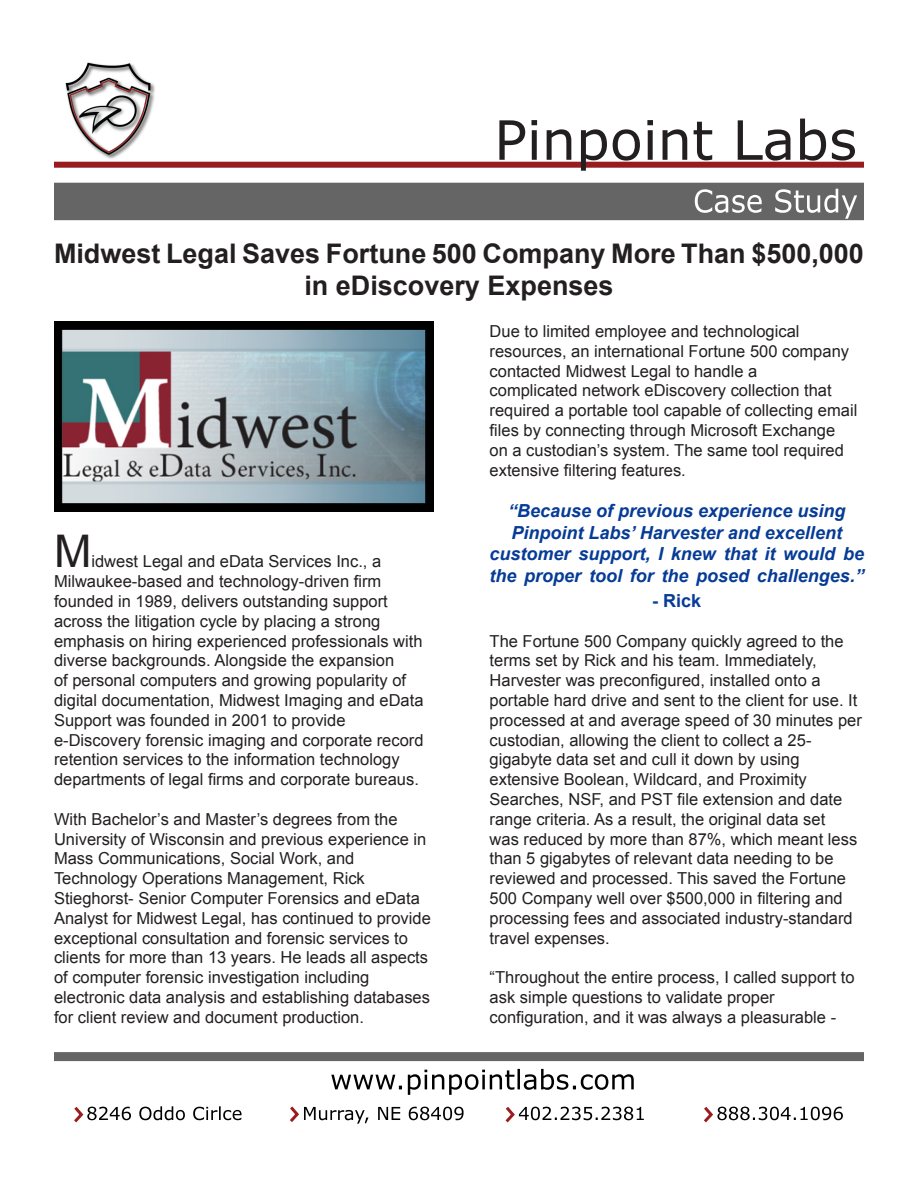
<style>
.page{position:relative;width:918px;height:1188px;background:#fff}
.page>*{position:absolute;margin:0;border:0;box-sizing:border-box;transform-origin:0 0}
.t1{font:45px "Arial";color:#231f20}
.t2{font:700 27px/32.4px "Arial";color:#231f20;text-align:center}
.t3{font:italic 700 18px/21.6px "Arial";color:#063b96}
.t4{font:700 18px "Arial";color:#063b96}
.t5{font:16.5px/19.8px "Arial";color:#231f20}
</style>
<div class="page">
<div style="left:54px;top:183px;width:810px;height:37px;background:#666565"></div>
<div style="left:54px;top:162px;width:810px;height:6px;background:#981b1e"></div>
<div style="left:54px;top:1052px;width:810px;height:9px;background:#666565"></div>
<img style="left:63px;top:62px;width:94px;height:100px">
<svg style="left:695px;top:189px;width:162px;height:30px"></svg>
<svg style="left:331px;top:1069px;width:303px;height:26px"></svg>
<svg style="left:74px;top:1106px;width:769px;height:18px"></svg>
<svg style="left:499px;top:119px;width:356px;height:52px"></svg>
<img style="left:54px;top:322px;width:380px;height:190px">
<p class="t2" style="left:54px;top:238px;width:811px">Midwest Legal Saves Fortune 500 Company More Than $500,000 in eDiscovery Expenses</p>
<p class="t1" style="left:54px;top:522px;width:39px">M</p>
<p class="t5" style="left:91px;top:552px;width:291px">idwest Legal and eData Services Inc., a</p>
<p class="t5" style="left:54px;top:572px;width:329px">Milwaukee-based and technology-driven firm</p>
<p class="t5" style="left:54px;top:591px;width:371px">founded in 1989, delivers outstanding support across the litigation cycle by placing a strong emphasis on hiring experienced professionals with diverse backgrounds. Alongside the expansion<br>of personal computers and growing popularity of digital documentation, Midwest Imaging and eData Support was founded in 2001 to provide</p>
<p class="t5" style="left:54px;top:730px;width:371px">e-Discovery forensic imaging and corporate record retention services to the information technology departments of legal firms and corporate bureaus.</p>
<p class="t5" style="left:54px;top:809px;width:374px">With Bachelor’s and Master’s degrees from the<br>University of Wisconsin and previous experience in<br>Mass Communications, Social Work, and</p>
<p class="t5" style="left:54px;top:869px;width:312px">Technology Operations Management, Rick</p>
<p class="t5" style="left:54px;top:888px;width:378px">Stieghorst- Senior Computer Forensics and eData<br>Analyst for Midwest Legal, has continued to provide exceptional consultation and forensic services to</p>
<p class="t5" style="left:54px;top:948px;width:376px">clients for more than 13 years. He leads all aspects of computer forensic investigation including</p>
<p class="t5" style="left:54px;top:987px;width:378px">electronic data analysis and establishing databases for client review and document production.</p>
<p class="t5" style="left:490px;top:321px;width:311px">Due to limited employee and technological</p>
<p class="t5" style="left:490px;top:341px;width:361px">resources, an international Fortune 500 company contacted Midwest Legal to handle a</p>
<p class="t5" style="left:490px;top:381px;width:369px">complicated network eDiscovery collection that required a portable tool capable of collecting email files by connecting through Microsoft Exchange on a custodian’s system. The same tool required extensive filtering features.</p>
<p class="t3" style="left:508px;top:500px;width:339px">“Because of previous experience using</p>
<p class="t3" style="left:512px;top:522px;width:332px">Pinpoint Labs’ Harvester and excellent</p>
<p class="t3" style="left:490px;top:544px;width:376px">customer support, I knew that it would be the proper tool for the posed challenges.”</p>
<p class="t4" style="left:652px;top:589px;width:51px">- Rick</p>
<p class="t5" style="left:490px;top:631px;width:356px">The Fortune 500 Company quickly agreed to the terms set by Rick and his team. Immediately,</p>
<p class="t5" style="left:490px;top:671px;width:374px">Harvester was preconfigured, installed onto a portable hard drive and sent to the client for use. It processed at and average speed of 30 minutes per custodian, allowing the client to collect a 25-</p>
<p class="t5" style="left:490px;top:750px;width:312px">gigabyte data set and cull it down by using</p>
<p class="t5" style="left:490px;top:770px;width:369px">extensive Boolean, Wildcard, and Proximity Searches, NSF, and PST file extension and date range criteria. As a result, the original data set was reduced by more than 87%, which meant less than 5 gigabytes of relevant data needing to be reviewed and processed. This saved the Fortune 500 Company well over $500,000 in filtering and processing fees and associated industry-standard travel expenses.</p>
<p class="t5" style="left:490px;top:968px;width:367px">“Throughout the entire process, I called support to ask simple questions to validate proper</p>
<p class="t5" style="left:490px;top:1007px;width:348px">configuration, and it was always a pleasurable -</p>
</div>
